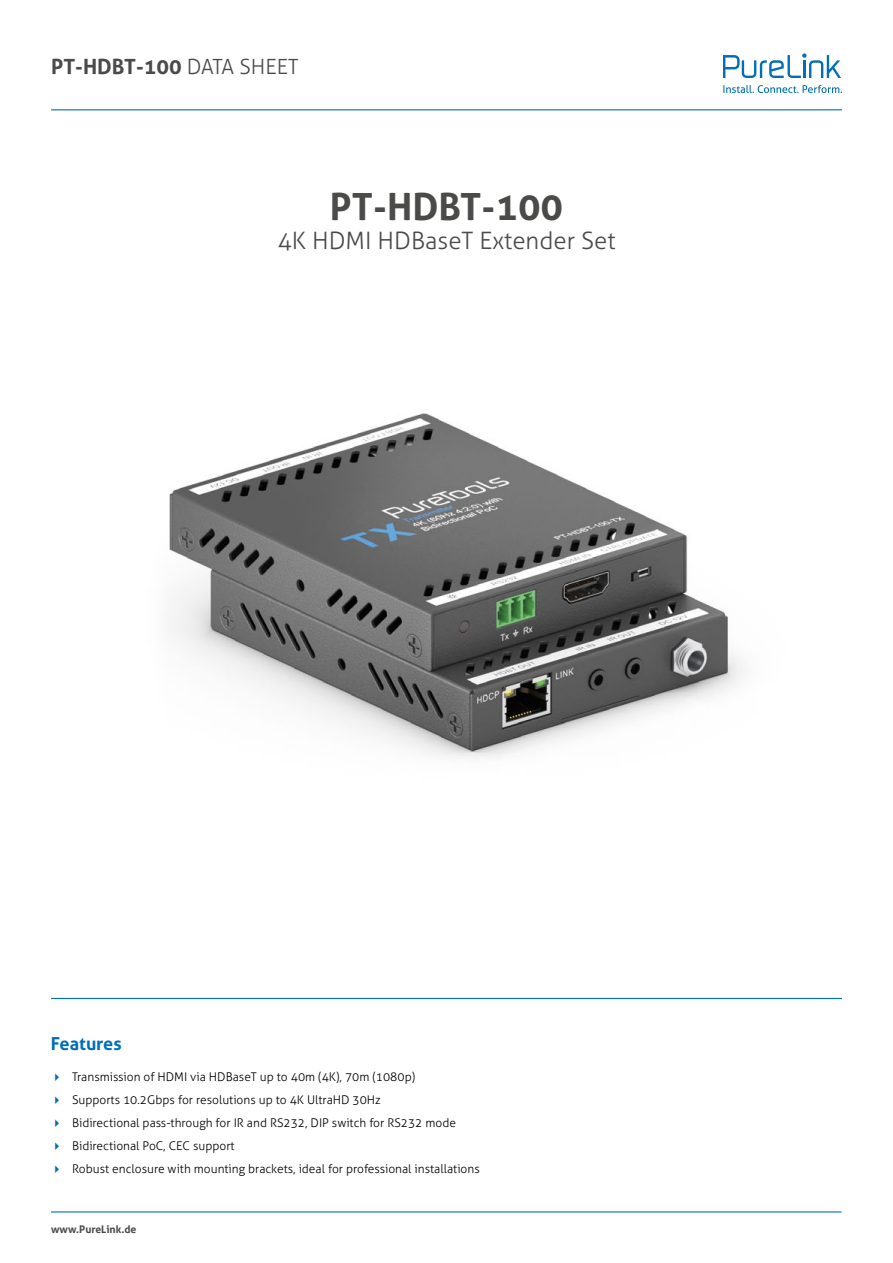
<style>
.page{position:relative;width:893px;height:1263px;background:#fff}
.page>*{position:absolute;margin:0;border:0;box-sizing:border-box;transform-origin:0 0}
.t1{font:700 37.5px "Aller";color:#4a4a49}
.t2{font:300 24px "Aller";color:#4a4a49}
.t3{font:700 21px "Aller";color:#4a4a49}
.t4{font:700 18px "Aller";color:#006eb8}
.t5{font:300 12px/23px "Aller";color:#000}
.t6{font:700 10.5px "Aller";color:#4a4a49}
.s1{font-weight:300}
</style>
<div class="page">
<hr style="left:51px;top:1211px;width:790px;height:1px;background:#006eb8">
<hr style="left:51px;top:109px;width:791px;height:1px;background:#006eb8">
<svg style="left:723px;top:53px;width:118px;height:25px"></svg>
<svg style="left:723px;top:85px;width:119px;height:8px"></svg>
<img style="left:169px;top:413px;width:574px;height:346px">
<hr style="left:51px;top:998px;width:791px;height:1px;background:#006eb8">
<h3 class="t3" style="left:51px;top:54px;width:249px">PT-HDBT-100 <span class="s1">DATA SHEET</span></h3>
<h1 class="t1" style="left:330px;top:184px;width:234px">PT-HDBT-100</h1>
<h2 class="t2" style="left:277px;top:226px;width:339px">4K HDMI HDBaseT Extender Set</h2>
<h3 class="t4" style="left:51px;top:1032px;width:72px">Features</h3>
<p class="t5" style="left:72px;top:1066px;width:409px">Transmission of HDMI via HDBaseT up to 40m (4K), 70m (1080p)<br>Supports 10.2Gbps for resolutions up to 4K UltraHD 30Hz<br>Bidirectional pass-through for IR and RS232, DIP switch for RS232 mode Bidirectional PoC, CEC support<br>Robust enclosure with mounting brackets, ideal for professional installations</p>
<p class="t6" style="left:51px;top:1223px;width:87px">www.PureLink.de</p>
</div>
